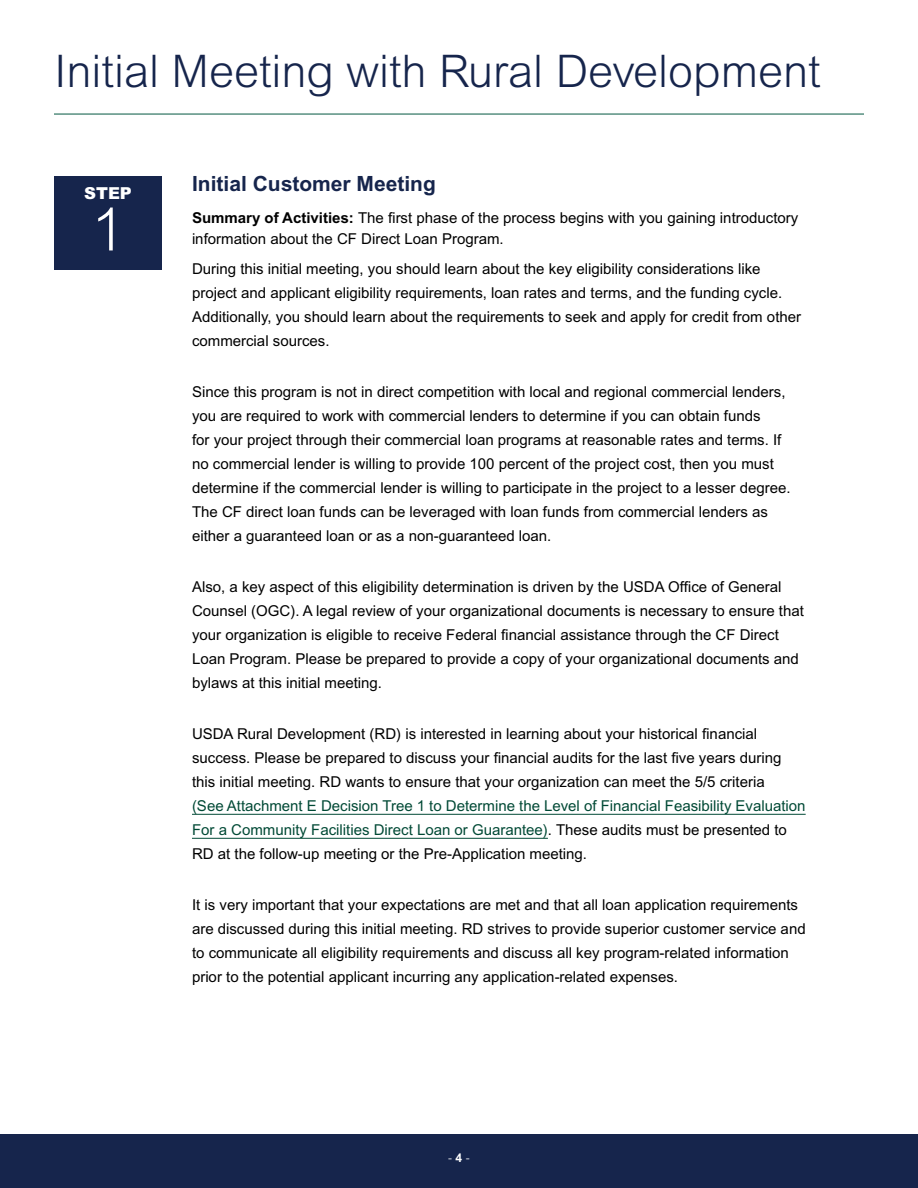
<style>
.page{position:relative;width:918px;height:1188px;background:#fff}
.page>*{position:absolute;margin:0;border:0;box-sizing:border-box;transform-origin:0 0}
.Paragraph_Step{font:300 60px "Arial MT Std";color:#fff}
.H1_Rule_Next{font:300 45px "Arial MT Std";color:#16254c}
.H2_Next{font:700 21px "Arial MT Std";color:#16254c}
.Paragraph_Step-2{font:900 16.5px "Arial MT Std";color:#fff}
.t1{font:15px/24px "Arial MT Std";color:#000}
.t2{font:300 12px "Arial MT Std";color:#fff}
.s1{font-weight:700}
.s2{color:#004935}
</style>
<div class="page">
<div style="left:0;top:1134px;width:918px;height:54px;background:#16254c"></div>
<hr style="left:54px;top:114px;width:810px;height:1px;background:#035841">
<div style="left:54px;top:176px;width:108px;height:94px;background:#16254c"></div>
<hr style="left:192px;top:814px;width:614px;height:1px;background:#004935">
<hr style="left:192px;top:838px;width:356px;height:1px;background:#004935">
<h1 class="H1_Rule_Next" style="left:54px;top:45px;width:768px">Initial Meeting with Rural Development</h1>
<p class="Paragraph_Step-2" style="left:84px;top:183px;width:49px">STEP</p>
<p class="Paragraph_Step" style="left:91px;top:195px;width:35px">1</p>
<h2 class="H2_Next" style="left:192px;top:171px;width:245px">Initial Customer Meeting</h2>
<p class="t1" style="left:192px;top:207px;width:608px;line-height:21px"><span class="s1">Summary of Activities:</span> The first phase of the process begins with you gaining introductory information about the CF Direct Loan Program.</p>
<p class="t1" style="left:192px;top:257px;width:611px">During this initial meeting, you should learn about the key eligibility considerations like project and applicant eligibility requirements, loan rates and terms, and the funding cycle.<br>Additionally, you should learn about the requirements to seek and apply for credit from other commercial sources.</p>
<p class="t1" style="left:192px;top:380px;width:600px">Since this program is not in direct competition with local and regional commercial lenders, you are required to work with commercial lenders to determine if you can obtain funds<br>for your project through their commercial loan programs at reasonable rates and terms. If no commercial lender is willing to provide 100 percent of the project cost, then you must determine if the commercial lender is willing to participate in the project to a lesser degree.<br>The CF direct loan funds can be leveraged with loan funds from commercial lenders as either a guaranteed loan or as a non-guaranteed loan.</p>
<p class="t1" style="left:192px;top:575px;width:613px">Also, a key aspect of this eligibility determination is driven by the USDA Office of General Counsel (OGC). A legal review of your organizational documents is necessary to ensure that your organization is eligible to receive Federal financial assistance through the CF Direct Loan Program. Please be prepared to provide a copy of your organizational documents and bylaws at this initial meeting.</p>
<p class="t1" style="left:192px;top:722px;width:615px">USDA Rural Development (RD) is interested in learning about your historical financial success. Please be prepared to discuss your financial audits for the last five years during this initial meeting. RD wants to ensure that your organization can meet the 5/5 criteria<br><span class="s2">(See Attachment E Decision Tree 1 to Determine the Level of Financial Feasibility Evaluation For a Community Facilities Direct Loan or Guarantee)</span>. These audits must be presented to RD at the follow-up meeting or the Pre-Application meeting.</p>
<p class="t1" style="left:192px;top:893px;width:615px">It is very important that your expectations are met and that all loan application requirements are discussed during this initial meeting. RD strives to provide superior customer service and to communicate all eligibility requirements and discuss all key program-related information prior to the potential applicant incurring any application-related expenses.</p>
<p class="t2" style="left:448px;top:1151px;width:23px">- <span class="s1">4</span> -</p>
</div>
